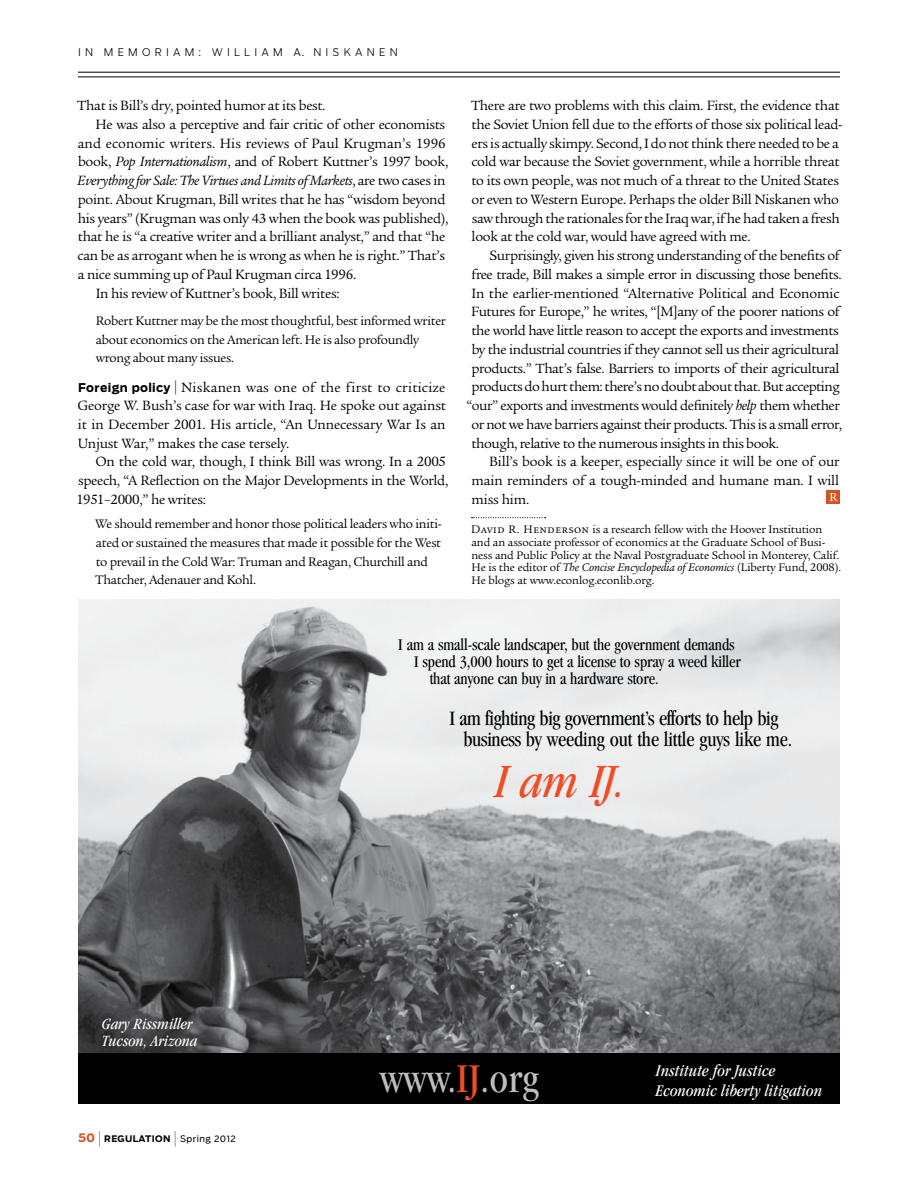
<style>
.page{position:relative;width:918px;height:1188px;background:#fff}
.page>*{position:absolute;margin:0;border:0;box-sizing:border-box;transform-origin:0 0}
.t1{font:italic condensed 49.35px "Garamond";color:#f04d27}
.t2{font:condensed 42.3px "Garamond";color:#bcbec0}
.t3{font:condensed 21.15px/21.1px "Garamond";letter-spacing:-.02em;color:#000}
.t4{font:condensed 16.95px "Garamond";letter-spacing:-.005em;color:#000}
.t5{font:italic condensed 16.95px/19.8px "Garamond";color:#fff}
.t6{font:italic condensed 16.2px/17px "Garamond";color:#fff}
.t7{font:14.7px/18.8px "Legacy Ser ITC";letter-spacing:-.02em;color:#000}
.t8{font:italic 14.7px "Legacy Ser ITC";letter-spacing:-.02em;color:#000}
.t9{font:14.7px "Legacy Ser ITC";color:#000}
.t10{font:13.5px/18.8px "Legacy Ser ITC";letter-spacing:-.02em;color:#000}
.t11{font:12px/12.8px "Legacy Ser ITC";letter-spacing:-.01em;color:#000}
.t12{font:300 10.5px "Boomer";letter-spacing:.4em;color:#000}
.t13{font:700 9px "Boomer";letter-spacing:.04em;color:#000}
.s1{font-style:italic}
.s2{font-style:normal}
.s3{font-family:"Boomer";font-weight:700;font-size:12px}
.s4{font-family:"Boomer";font-weight:300;font-size:15px}
.s5{font-family:"Legacy Ser ITC Book SC"}
.s6{font-size:12px;color:#d9531e}
.s7{font-weight:300;font-size:16.5px}
.s8{font-weight:400}
.s9{color:#f04d27}
</style>
<div class="page">
<hr style="left:78px;top:72px;width:762px;height:1px;background:#000">
<hr style="left:78px;top:77px;width:762px;height:1px;background:#000">
<svg style="left:472px;top:517px;width:74px;height:1px"></svg>
<div style="left:826px;top:490px;width:14px;height:14px;background:#d9531e"></div>
<svg style="left:830px;top:493px;width:8px;height:8px"></svg>
<img style="left:78px;top:600px;width:762px;height:453px">
<div style="left:78px;top:1053px;width:762px;height:51px;background:#000"></div>
<p class="t12" style="left:78px;top:45px;width:62px">IN MEMORIAM</p>
<p class="t12" style="left:199px;top:45px;width:39px">: W ILLIAM</p>
<p class="t12" style="left:293px;top:45px;width:73px">A. NI SKAN</p>
<p class="t12" style="left:379px;top:45px;width:18px">E N</p>
<p class="t7" style="left:77px;top:96px;width:250px">That is Bill’s dry, pointed humor at its best.</p>
<p class="t7" style="left:96px;top:115px;width:351px">He was also a perceptive and fair critic of other economists</p>
<p class="t9" style="left:78px;top:135px;width:369px">and economic writers. His reviews of Paul Krugman’s 1996</p>
<p class="t7" style="left:78px;top:153px;width:372px">book, <span class="s1">Pop Internationalism</span>, and of Robert Kuttner’s 1997 book,</p>
<p class="t8" style="left:77px;top:172px;width:370px">Everything for Sale: The Virtues and Limits of Markets<span class="s2">, are two cases in</span></p>
<p class="t7" style="left:78px;top:190px;width:369px">point. About Krugman, Bill writes that he has “wisdom beyond</p>
<p class="t7" style="left:78px;top:209px;width:372px">his years” (Krugman was only 43 when the book was published),</p>
<p class="t7" style="left:78px;top:228px;width:369px">that he is “a creative writer and a brilliant analyst,” and that “he</p>
<p class="t7" style="left:78px;top:246px;width:369px">can be as arrogant when he is wrong as when he is right.” That’s</p>
<p class="t7" style="left:78px;top:265px;width:280px">a nice summing up of Paul Krugman circa 1996.</p>
<p class="t7" style="left:96px;top:284px;width:245px">In his review of Kuttner’s book, Bill writes:</p>
<p class="t10" style="left:96px;top:311px;width:352px">Robert Kuttner may be the most thoughtful, best informed writer about economics on the American left. He is also profoundly wrong about many issues.</p>
<p class="t7" style="left:78px;top:378px;width:370px;text-align:justify"><span class="s3">Foreign policy</span> <span class="s4">|</span> Niskanen was one of the first to criticize George W. Bush’s case for war with Iraq. He spoke out against it in December 2001. His article, “An Unnecessary War Is an Unjust War,” makes the case tersely.</p>
<p class="t7" style="left:76px;top:453px;width:374px;text-indent:19px">On the cold war, though, I think Bill was wrong. In a 2005 speech, “A Reflection on the Major Developments in the World,<br>1951–2000,” he writes:</p>
<p class="t10" style="left:95px;top:515px;width:348px">We should remember and honor those political leaders who initi&shy;ated or sustained the measures that made it possible for the West to prevail in the Cold War: Truman and Reagan, Churchill and Thatcher, Adenauer and Kohl.</p>
<p class="t7" style="left:471px;top:96px;width:373px">There are two problems with this claim. First, the evidence that the Soviet Union fell due to the efforts of those six political lead&shy;ers is actually skimpy. Second, I do not think there needed to be a cold war because the Soviet government, while a horrible threat to its own people, was not much of a threat to the United States or even to Western Europe. Perhaps the older Bill Niskanen who saw through the rationales for the Iraq war, if he had taken a fresh look at the cold war, would have agreed with me.</p>
<p class="t7" style="left:490px;top:246px;width:352px">Surprisingly, given his strong understanding of the benefits of</p>
<p class="t7" style="left:472px;top:265px;width:372px">free trade, Bill makes a simple error in discussing those benefits.</p>
<p class="t7" style="left:471px;top:284px;width:370px">In the earlier-mentioned “Alternative Political and Economic</p>
<p class="t7" style="left:471px;top:303px;width:370px">Futures for Europe,” he writes, “[M]any of the poorer nations of</p>
<p class="t7" style="left:471px;top:321px;width:369px">the world have little reason to accept the exports and investments</p>
<p class="t7" style="left:472px;top:340px;width:369px">by the industrial countries if they cannot sell us their agricultural</p>
<p class="t7" style="left:471px;top:359px;width:370px">products.” That’s false. Barriers to imports of their agricultural</p>
<p class="t7" style="left:471px;top:378px;width:370px">products do hurt them: there’s no doubt about that. But accepting</p>
<p class="t7" style="left:466px;top:396px;width:375px">“our” exports and investments would definitely <span class="s1">help</span> them whether</p>
<p class="t7" style="left:472px;top:415px;width:372px">or not we have barriers against their products. This is a small error,</p>
<p class="t7" style="left:471px;top:434px;width:309px">though, relative to the numerous insights in this book.</p>
<p class="t7" style="left:489px;top:453px;width:352px">Bill’s book is a keeper, especially since it will be one of our</p>
<p class="t7" style="left:472px;top:471px;width:369px">main reminders of a tough-minded and humane man. I will</p>
<p class="t7" style="left:472px;top:490px;width:59px">miss him.</p>
<p class="t11" style="left:471px;top:523px;width:371px"><span class="s5">David R. Henderson</span> is a research fellow with the Hoover Institution and an associate professor of economics at the Graduate School of Busi&shy;ness and Public Policy at the Naval Postgraduate School in Monterey, Calif.<br>He is the editor of <span class="s1">The Concise Encyclopedia of Economics</span> (Liberty Fund, 2008).<br>He blogs at www.econlog.econlib.org.</p>
<p class="t6" style="left:102px;top:1016px;width:97px">Gary Rissmiller<br>Tucson, Arizona</p>
<p class="t13" style="left:78px;top:1132px;width:159px"><span class="s6">50</span> <span class="s7">|</span> Regulation <span class="s7">|</span> <span class="s8">Spring 2012</span></p>
<p class="t4" style="left:398px;top:635px;width:338px">I am a small-scale landscaper, but the government demands</p>
<p class="t4" style="left:414px;top:652px;width:328px">I spend 3,000 hours to get a license to spray a weed killer</p>
<p class="t4" style="left:430px;top:669px;width:231px">that anyone can buy in a hardware store.</p>
<h3 class="t3" style="left:463px;top:707px;width:330px;text-indent:-14px">I am fighting big government’s efforts to help big business by weeding out the little guys like me.</h3>
<h1 class="t1" style="left:495px;top:754px;width:133px">I am IJ.</h1>
<h2 class="t2" style="left:380px;top:1055px;width:161px">www.<span class="s9">IJ</span>.org</h2>
<p class="t5" style="left:656px;top:1060px;width:168px">Institute for Justice<br>Economic liberty litigation</p>
</div>
